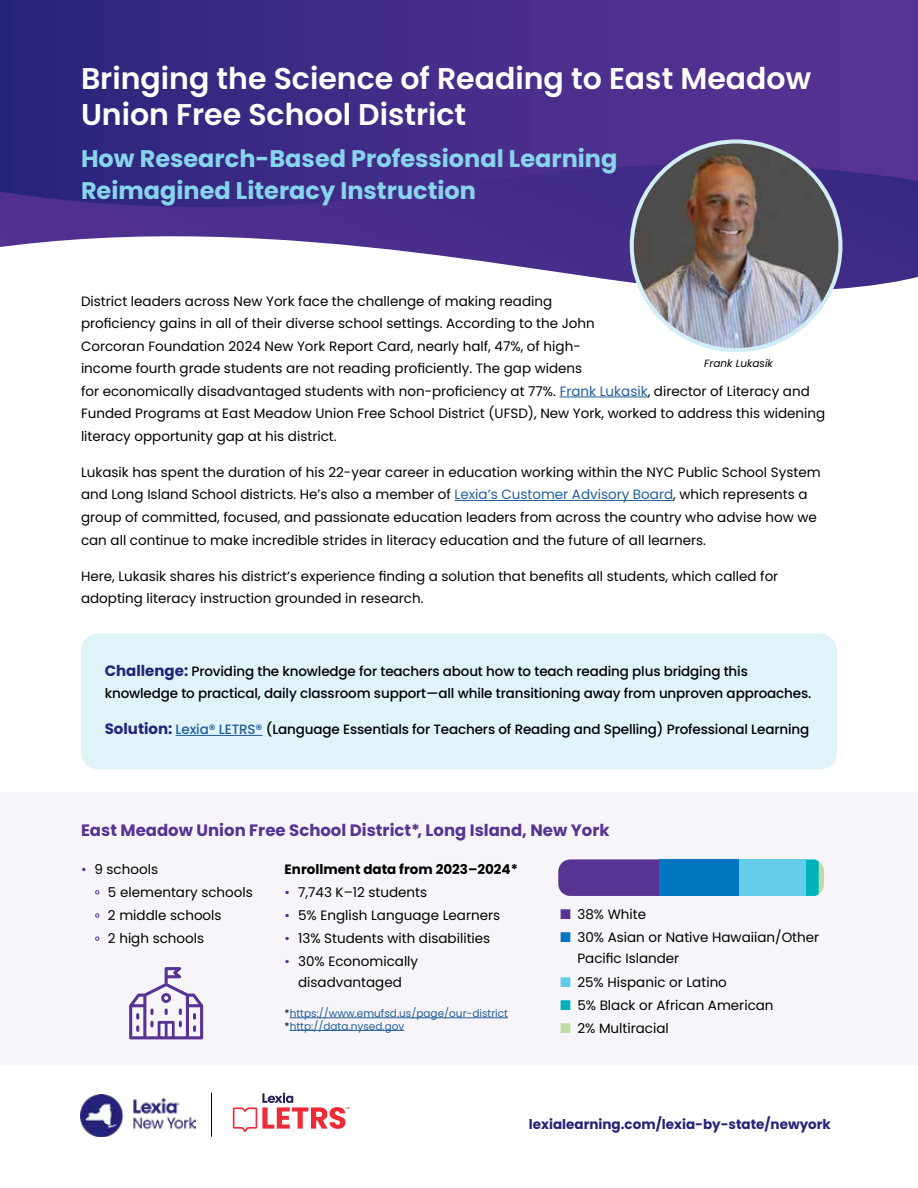
<style>
.page{position:relative;width:918px;height:1188px;background:#fff}
.page>*{position:absolute;margin:0;border:0;box-sizing:border-box;transform-origin:0 0}
.t1{font:600 30px/36px "Poppins";color:#fff}
.t2{font:700 24px/31.5px "Poppins";color:#87d4ec}
.t3{font:700 16.5px "Poppins";color:#573393}
.t4{font:13.5px/22.5px "Poppins";color:#000}
.t5{font:500 13.5px/22.5px "Poppins";letter-spacing:-.01em;color:#000}
.t6{font:700 13.5px "Poppins";color:#252379}
.t7{font:700 13.5px "Poppins";color:#000}
.t8{font:10.5px/12.6px "Poppins";color:#215e9e}
.t9{font:italic 10.5px "Poppins";color:#000}
.s1{color:#215e9e}
.s2{font-weight:700;font-size:15px;color:#252379}
.s3{color:#573393}
.s4{color:#000}
</style>
<div class="page">
<div style="left:0;top:0;width:918px;height:209px;background:linear-gradient(to right,#2a257c,#5d3596)"></div>
<svg style="left:0;top:164px;width:918px;height:42px;background:#3d2b85"></svg>
<svg style="left:0;top:206px;width:918px;height:130px"></svg>
<div style="left:81px;top:633px;width:756px;height:136px;background:#e0f3f9;border-radius:17px"></div>
<img style="left:81px;top:1095px;width:115px;height:42px">
<svg style="left:233px;top:1093px;width:116px;height:39px"></svg>
<hr style="left:211px;top:1093px;width:1px;height:44px;background:#000">
<hr style="left:560px;top:397px;width:88px;height:1px;background:#215e9e">
<hr style="left:455px;top:500px;width:218px;height:1px;background:#215e9e">
<img style="left:632px;top:141px;width:208px;height:209px;border-radius:104px">
<hr style="left:176px;top:735px;width:86px;height:1px;background:#215e9e">
<hr style="left:290px;top:1018px;width:218px;height:1px;background:#215e9e">
<hr style="left:290px;top:1030px;width:114px;height:1px;background:#215e9e">
<svg style="left:558px;top:859px;width:261px;height:37px;background:#3d77b9"></svg>
<svg style="left:129px;top:967px;width:74px;height:72px"></svg>
<h1 class="t1" style="left:81px;top:61px;width:732px">Bringing the Science of Reading to East Meadow<br>Union Free School District</h1>
<h2 class="t2" style="left:81px;top:143px;width:538px">How Research-Based Professional Learning<br>Reimagined Literacy Instruction</h2>
<p class="t4" style="left:81px;top:290px;width:746px">District leaders across New York face the challenge of making reading<br>proficiency gains in all of their diverse school settings. According to the John<br>Corcoran Foundation 2024 New York Report Card, nearly half, 47%, of high-<br>income fourth grade students are not reading proficiently. The gap widens<br>for economically disadvantaged students with non-proficiency at 77%. <span class="s1">Frank Lukasik</span>, director of Literacy and Funded Programs at East Meadow Union Free School District (UFSD), New York, worked to address this widening literacy opportunity gap at his district.</p>
<p class="t4" style="left:81px;top:461px;width:741px">Lukasik has spent the duration of his 22-year career in education working within the NYC Public School System and Long Island School districts. He’s also a member of <span class="s1">Lexia’s Customer Advisory Board</span>, which represents a group of committed, focused, and passionate education leaders from across the country who advise how we can all continue to make incredible strides in literacy education and the future of all learners.</p>
<p class="t4" style="left:81px;top:565px;width:699px">Here, Lukasik shares his district’s experience finding a solution that benefits all students, which called for adopting literacy instruction grounded in research.</p>
<p class="t9" style="left:704px;top:357px;width:70px">Frank Lukasik</p>
<p class="t5" style="left:105px;top:660px;width:708px"><span class="s2">Challenge:</span> Providing the knowledge for teachers about how to teach reading plus bridging this knowledge to practical, daily classroom support—all while transitioning away from unproven approaches.</p>
<p class="t5" style="left:105px;top:719px;width:706px"><span class="s2">Solution:</span> <span class="s1">Lexia® LETRS®</span> (Language Essentials for Teachers of Reading and Spelling) Professional Learning</p>
<p class="t3" style="left:81px;top:821px;width:530px">East Meadow Union Free School District*, Long Island, New York</p>
<p class="t4" style="left:81px;top:858px;width:79px"><span class="s3">•</span> 9 schools</p>
<p class="t4" style="left:94px;top:881px;width:160px"><span class="s3">•</span> 5 elementary schools</p>
<p class="t4" style="left:94px;top:904px;width:129px"><span class="s3">•</span> 2 middle schools</p>
<p class="t4" style="left:94px;top:927px;width:111px"><span class="s3">•</span> 2 high schools</p>
<p class="t7" style="left:285px;top:861px;width:235px">Enrollment data from 2023–2024*</p>
<p class="t4" style="left:285px;top:881px;width:144px"><span class="s3">•</span> 7,743 K–12 students</p>
<p class="t4" style="left:285px;top:904px;width:217px"><span class="s3">•</span> 5% English Language Learners</p>
<p class="t4" style="left:285px;top:927px;width:207px"><span class="s3">•</span> 13% Students with disabilities</p>
<p class="t4" style="left:285px;top:951px;width:135px;line-height:21px;text-align:center"><span class="s3">•</span> 30% Economically disadvantaged</p>
<p class="t4" style="left:577px;top:903px;width:243px;line-height:23.1px">38% White<br>30% Asian or Native Hawaiian/Other</p>
<p class="t4" style="left:577px;top:947px;width:198px;line-height:23.1px">Pacific Islander<br>25% Hispanic or Latino<br>5% Black or African American<br>2% Multiracial</p>
<p class="t8" style="left:285px;top:1007px;width:225px"><span class="s4">*</span>https://www.emufsd.us/page/our-district <span class="s4">*</span>http://data.nysed.gov</p>
<p class="t6" style="left:529px;top:1116px;width:304px">lexialearning.com/lexia-by-state/newyork</p>
</div>
